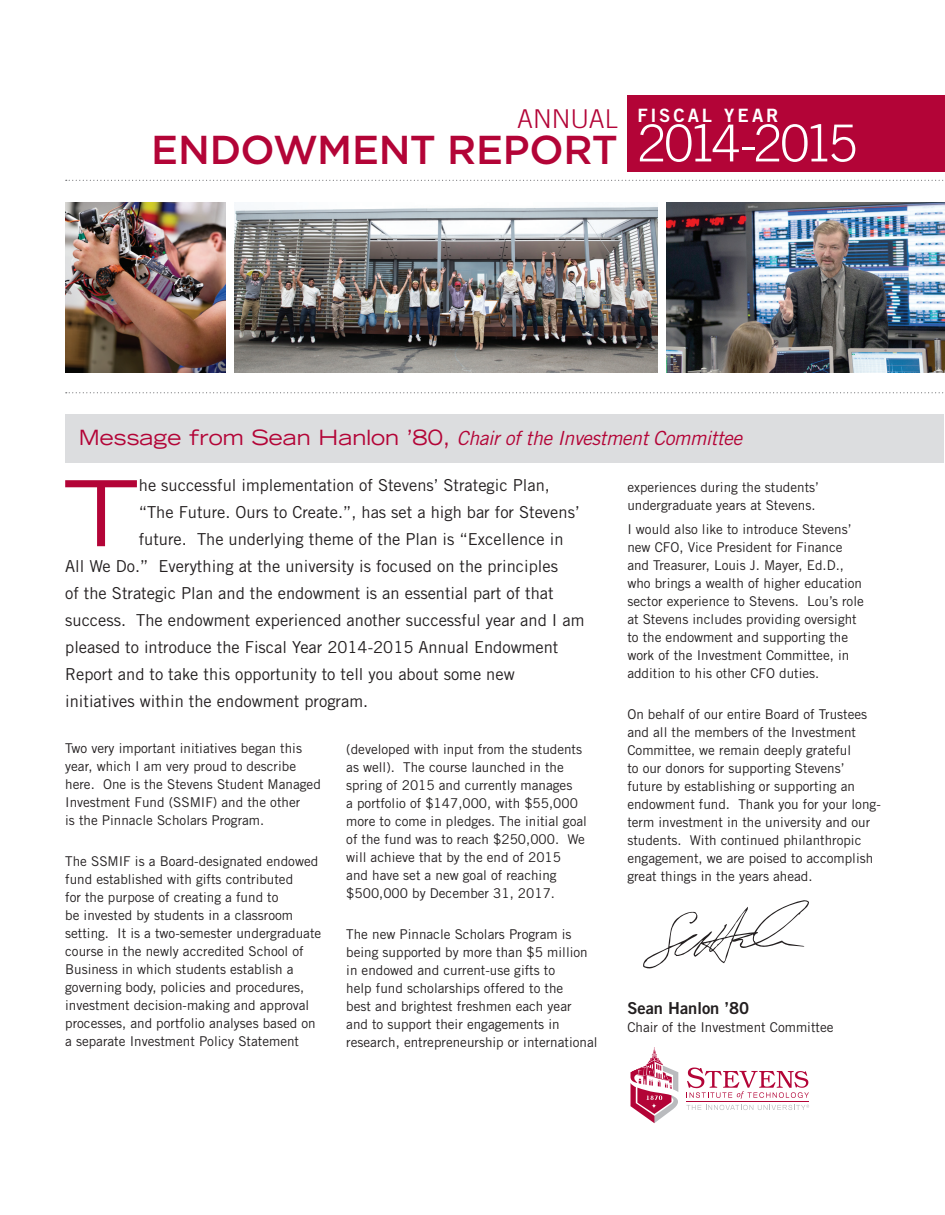
<style>
.page{position:relative;width:945px;height:1215px;background:#fff}
.page>*{position:absolute;margin:0;border:0;box-sizing:border-box;transform-origin:0 0}
.Paragraph_Style_5{font:expanded 90.75px "Trade Gothic LT Std";color:#b30437}
.t1{font:300 51px "Trade Gothic LT Std";letter-spacing:-.08em;color:#fff}
.t2{font:500 40.35px "Gotham";letter-spacing:-.01em;color:#b30437}
.t3{font:300 25.95px "Trade Gothic LT Std";color:#b30437}
.Paragraph_Style_2{font:italic 19.5px "Trade Gothic LT Std";letter-spacing:-.02em;color:#b30437}
.t4{font:18.45px "Trade Gothic LT Std Bd 2";letter-spacing:.16em;color:#fff}
.Paragraph_Style_5-2{font:16.5px "Trade Gothic LT Std";color:#231f20}
.Paragraph_Style_2-2{font:16.5px "Trade Gothic LT Std Bd 2";color:#231f20}
.Paragraph_Style_2-3{font:13.5px/18px "Trade Gothic LT Std";color:#231f20}
.s1{font-style:normal;font-stretch:expanded;font-size:21px}
</style>
<div class="page">
<div style="left:65px;top:414px;width:878px;height:49px;background:#dcdddf"></div>
<div style="left:627px;top:95px;width:318px;height:77px;background:#b30437"></div>
<svg style="left:631px;top:1047px;width:178px;height:76px"></svg>
<img style="left:65px;top:202px;width:160px;height:170px">
<img style="left:235px;top:202px;width:423px;height:170px">
<img style="left:667px;top:202px;width:278px;height:170px">
<svg style="left:643px;top:900px;width:166px;height:69px"></svg>
<svg style="left:66px;top:392px;width:878px;height:1px"></svg>
<svg style="left:66px;top:180px;width:878px;height:1px"></svg>
<p class="t3" style="left:517px;top:103px;width:102px">ANNUAL</p>
<p class="t2" style="left:151px;top:123px;width:468px">ENDOWMENT REPORT</p>
<p class="t4" style="left:638px;top:104px;width:142px">FISCAL YEAR</p>
<p class="t1" style="left:638px;top:113px;width:221px">2014-2015</p>
<p class="Paragraph_Style_2" style="left:79px;top:426px;width:665px"><span class="s1">Message from Sean Hanlon ’80,</span> Chair of the Investment Committee</p>
<p class="Paragraph_Style_5" style="left:63px;top:454px;width:77px">T</p>
<p class="Paragraph_Style_5-2" style="left:139px;top:475px;width:413px">he successful implementation of Stevens’ Strategic Plan,</p>
<p class="Paragraph_Style_5-2" style="left:139px;top:502px;width:442px">“The Future. Ours to Create.”, has set a high bar for Stevens’</p>
<p class="Paragraph_Style_5-2" style="left:139px;top:529px;width:426px">future. The underlying theme of the Plan is “Excellence in</p>
<p class="Paragraph_Style_5-2" style="left:65px;top:556px;width:494px">All We Do.” Everything at the university is focused on the principles</p>
<p class="Paragraph_Style_5-2" style="left:65px;top:583px;width:490px">of the Strategic Plan and the endowment is an essential part of that</p>
<p class="Paragraph_Style_5-2" style="left:65px;top:610px;width:521px">success. The endowment experienced another successful year and I am</p>
<p class="Paragraph_Style_5-2" style="left:65px;top:637px;width:495px">pleased to introduce the Fiscal Year 2014-2015 Annual Endowment</p>
<p class="Paragraph_Style_5-2" style="left:65px;top:664px;width:451px">Report and to take this opportunity to tell you about some new</p>
<p class="Paragraph_Style_5-2" style="left:65px;top:691px;width:304px">initiatives within the endowment program.</p>
<p class="Paragraph_Style_2-3" style="left:65px;top:739px;width:257px">Two very important initiatives began this year, which I am very proud to describe here. One is the Stevens Student Managed Investment Fund (SSMIF) and the other<br>is the Pinnacle Scholars Program.</p>
<p class="Paragraph_Style_2-3" style="left:65px;top:852px;width:258px">The SSMIF is a Board-designated endowed fund established with gifts contributed<br>for the purpose of creating a fund to<br>be invested by students in a classroom setting. It is a two-semester undergraduate course in the newly accredited School of Business in which students establish a governing body, policies and procedures, investment decision-making and approval processes, and portfolio analyses based on a separate Investment Policy Statement</p>
<p class="Paragraph_Style_2-3" style="left:346px;top:740px;width:242px">(developed with input from the students as well). The course launched in the spring of 2015 and currently manages<br>a portfolio of $147,000, with $55,000 more to come in pledges. The initial goal of the fund was to reach $250,000. We will achieve that by the end of 2015<br>and have set a new goal of reaching $500,000 by December 31, 2017.</p>
<p class="Paragraph_Style_2-3" style="left:346px;top:925px;width:253px">The new Pinnacle Scholars Program is being supported by more than $5 million in endowed and current-use gifts to<br>help fund scholarships offered to the<br>best and brightest freshmen each year<br>and to support their engagements in research, entrepreneurship or international</p>
<p class="Paragraph_Style_2-3" style="left:627px;top:478px;width:193px">experiences during the students’ undergraduate years at Stevens.</p>
<p class="Paragraph_Style_2-3" style="left:627px;top:520px;width:238px">I would also like to introduce Stevens’ new CFO, Vice President for Finance and Treasurer, Louis J. Mayer, Ed.D., who brings a wealth of higher education sector experience to Stevens. Lou’s role at Stevens includes providing oversight to the endowment and supporting the work of the Investment Committee, in addition to his other CFO duties.</p>
<p class="Paragraph_Style_2-3" style="left:627px;top:705px;width:255px">On behalf of our entire Board of Trustees and all the members of the Investment Committee, we remain deeply grateful<br>to our donors for supporting Stevens’ future by establishing or supporting an endowment fund. Thank you for your long&shy;term investment in the university and our students. With continued philanthropic engagement, we are poised to accomplish great things in the years ahead.</p>
<p class="Paragraph_Style_2-2" style="left:627px;top:997px;width:123px">Sean Hanlon ’80</p>
<p class="Paragraph_Style_2-3" style="left:627px;top:1018px;width:208px">Chair of the Investment Committee</p>
</div>
